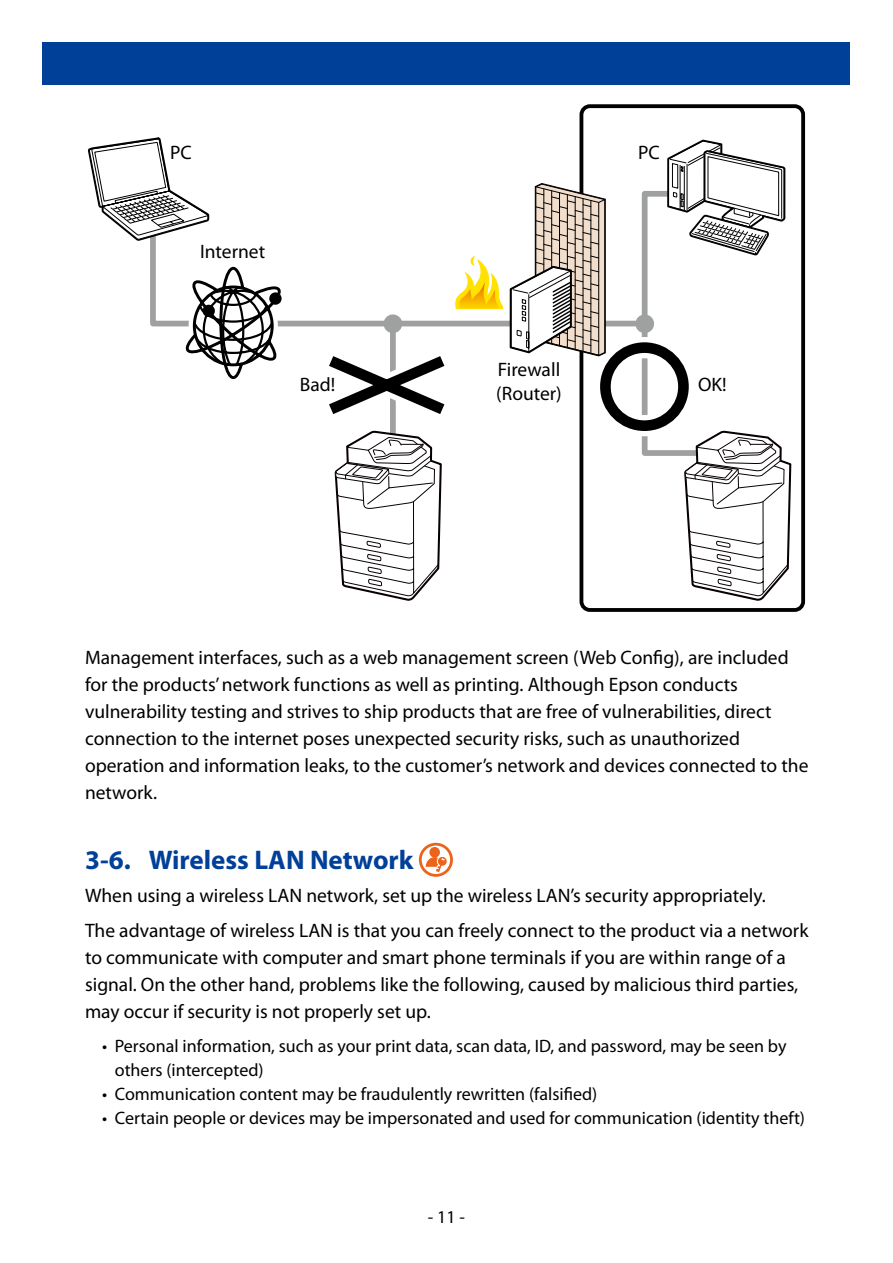
<style>
.page{position:relative;width:893px;height:1263px;background:#fff}
.page>*{position:absolute;margin:0;border:0;box-sizing:border-box;transform-origin:0 0}
.t1{font:700 27px "Myriad Pro";color:#004098}
.t2{font:19.5px/27px "Myriad Pro";color:#000}
.t3{font:18px/24px "Myriad Pro";color:#000}
</style>
<div class="page">
<div style="left:43px;top:43px;width:807px;height:42px;background:#004098"></div>
<div style="left:579px;top:104px;width:226px;height:508px;border:4px solid #000;border-radius:9px"></div>
<svg style="left:150px;top:191px;width:533px;height:265px"></svg>
<div style="left:637px;top:316px;width:15px;height:15px;background:#9fa0a0;border-radius:50%"></div>
<div style="left:635px;top:314px;width:19px;height:19px;border:3px solid #9fa0a0;border-radius:50%"></div>
<svg style="left:179px;top:258px;width:111px;height:130px"></svg>
<div style="left:204px;top:306px;width:9px;height:10px;background:#000;border-radius:50%"></div>
<div style="left:203px;top:305px;width:12px;height:12px;border:3px solid #000;border-radius:50%"></div>
<div style="left:271px;top:294px;width:9px;height:9px;background:#000;border-radius:50%"></div>
<div style="left:269px;top:292px;width:13px;height:13px;border:3px solid #000;border-radius:50%"></div>
<svg style="left:666px;top:139px;width:120px;height:118px"></svg>
<svg style="left:88px;top:137px;width:122px;height:105px"></svg>
<div style="left:595px;top:337px;width:99px;height:99px;border:21px solid #fff;border-radius:50%"></div>
<div style="left:600px;top:342px;width:89px;height:89px;border:11px solid #000;border-radius:50%"></div>
<svg style="left:303px;top:182px;width:304px;height:420px"></svg>
<svg style="left:683px;top:356px;width:109px;height:245px"></svg>
<svg style="left:419px;top:843px;width:34px;height:34px"></svg>
<p class="t2" style="left:170px;top:139px;width:23px">PC</p>
<p class="t2" style="left:638px;top:139px;width:23px">PC</p>
<p class="t2" style="left:200px;top:237px;width:67px">Internet</p>
<p class="t2" style="left:496px;top:357px;width:67px;line-height:24px">Firewall (Router)</p>
<p class="t2" style="left:300px;top:371px;width:37px">Bad!</p>
<p class="t2" style="left:698px;top:371px;width:30px">OK!</p>
<p class="t2" style="left:85px;top:644px;width:725px">Management interfaces, such as a web management screen (Web Config), are included for the products’ network functions as well as printing. Although Epson conducts vulnerability testing and strives to ship products that are free of vulnerabilities, direct connection to the internet poses unexpected security risks, such as unauthorized operation and information leaks, to the customer’s network and devices connected to the network.</p>
<h1 class="t1" style="left:85px;top:843px;width:330px">3-6. Wireless LAN Network</h1>
<p class="t2" style="left:85px;top:877px;width:725px;line-height:35.5px">When using a wireless LAN network, set up the wireless LAN’s security appropriately.<br>The advantage of wireless LAN is that you can freely connect to the product via a network</p>
<p class="t2" style="left:85px;top:944px;width:715px">to communicate with computer and smart phone terminals if you are within range of a signal. On the other hand, problems like the following, caused by malicious third parties, may occur if security is not properly set up.</p>
<p class="t3" style="left:115px;top:1034px;width:673px;text-indent:-13px">• Personal information, such as your print data, scan data, ID, and password, may be seen by others (intercepted)</p>
<p class="t3" style="left:102px;top:1082px;width:497px">• Communication content may be fraudulently rewritten (falsified)</p>
<p class="t3" style="left:102px;top:1106px;width:704px">• Certain people or devices may be impersonated and used for communication (identity theft)</p>
<p class="t3" style="left:428px;top:1204px;width:39px">- 11 -</p>
</div>
